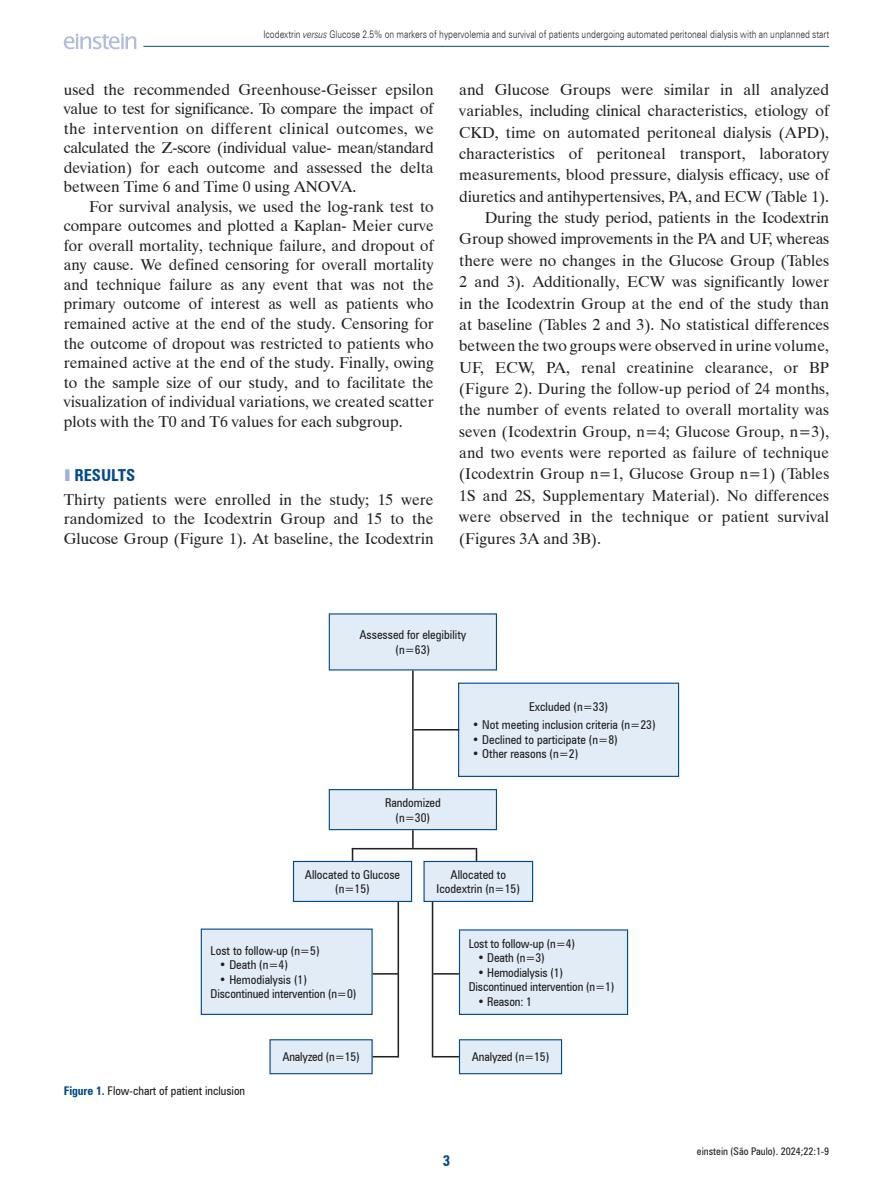
<style>
.page{position:relative;width:893px;height:1191px;background:#fff}
.page>*{position:absolute;margin:0;border:0;box-sizing:border-box;transform-origin:0 0}
.t1{font:700 condensed 16.5px "Zurich BT";color:#004a8b}
.t2{font:15.75px/19.5px "Dutch 801 BT";color:#231f20;text-align:justify}
.t3{font:15.75px "Dutch 801 BT";letter-spacing:-.02em;color:#231f20}
.t4{font:700 condensed 15px "Zurich BT";color:#004a8b}
.t5{font:condensed 12.15px/14.5px "Zurich BT";color:#231f20;text-align:center}
.t6{font:condensed 12px "Zurich BT";color:#231f20}
.t7{font:300 10.5px "Zurich BT";color:#231f20;scale:.8 1}
.t8{font:condensed 10.5px "Zurich BT";color:#231f20}
.s1{font-style:italic}
.s2{color:#a2b0d2}
.s3{font-weight:700}
.s4{font-weight:700;color:#004a8b}
</style>
<div class="page">
<svg style="left:64px;top:34px;width:72px;height:15px"></svg>
<hr style="left:143px;top:46px;width:686px;height:1px;background:#004a8b">
<div style="left:329px;top:614px;width:167px;height:56px;background:#e1ecf7"></div>
<div style="left:329px;top:789px;width:167px;height:40px;background:#e1ecf7"></div>
<div style="left:329px;top:789px;width:168px;height:41px;border:1px solid #004a8b"></div>
<div style="left:293px;top:861px;width:119px;height:40px;background:#e1ecf7"></div>
<div style="left:293px;top:861px;width:119px;height:41px;border:1px solid #004a8b"></div>
<div style="left:201px;top:929px;width:171px;height:85px;background:#e1ecf7"></div>
<div style="left:201px;top:928px;width:172px;height:87px;border:1px solid #004a8b"></div>
<div style="left:459px;top:930px;width:169px;height:84px;background:#e1ecf7"></div>
<div style="left:459px;top:929px;width:169px;height:86px;border:1px solid #004a8b"></div>
<div style="left:270px;top:1039px;width:102px;height:34px;background:#e1ecf7"></div>
<div style="left:269px;top:1039px;width:104px;height:35px;border:1px solid #004a8b"></div>
<div style="left:459px;top:1039px;width:102px;height:34px;background:#e1ecf7"></div>
<div style="left:459px;top:1039px;width:103px;height:35px;border:1px solid #004a8b"></div>
<div style="left:424px;top:861px;width:109px;height:40px;background:#e1ecf7"></div>
<div style="left:423px;top:861px;width:110px;height:41px;border:1px solid #004a8b"></div>
<div style="left:459px;top:683px;width:219px;height:93px;background:#e1ecf7"></div>
<div style="left:458px;top:682px;width:221px;height:95px;border:1px solid #004a8b"></div>
<hr style="left:412px;top:670px;width:2px;height:119px;background:#231f20">
<hr style="left:398px;top:902px;width:1px;height:155px;background:#231f20">
<hr style="left:432px;top:902px;width:1px;height:155px;background:#231f20">
<svg style="left:412px;top:830px;width:2px;height:18px"></svg>
<hr style="left:352px;top:848px;width:124px;height:1px;background:#231f20">
<svg style="left:352px;top:849px;width:1px;height:12px"></svg>
<svg style="left:373px;top:973px;width:25px;height:1px"></svg>
<svg style="left:433px;top:973px;width:26px;height:1px"></svg>
<svg style="left:373px;top:1056px;width:25px;height:1px"></svg>
<svg style="left:433px;top:1056px;width:26px;height:1px"></svg>
<svg style="left:476px;top:848px;width:1px;height:13px"></svg>
<hr style="left:414px;top:729px;width:45px;height:1px;background:#231f20">
<p class="t7" style="left:263px;top:28px;width:709px">Icodextrin <span class="s1">versus</span> Glucose 2.5% on markers of hypervolemia and survival of patients undergoing automated peritoneal dialysis with an unplanned start</p>
<p class="t2" style="left:64px;top:80px;width:371px">used the recommended Greenhouse-Geisser epsilon value to test for significance. To compare the impact of the intervention on different clinical outcomes, we calculated the Z-score (individual value- mean/standard deviation) for each outcome and assessed the delta between Time 6 and Time 0 using ANOVA.</p>
<p class="t2" style="left:64px;top:197px;width:371px;text-indent:26px">For survival analysis, we used the log-rank test to compare outcomes and plotted a Kaplan- Meier curve for overall mortality, technique failure, and dropout of any cause. We defined censoring for overall mortality and technique failure as any event that was not the primary outcome of interest as well as patients who remained active at the end of the study. Censoring for the outcome of dropout was restricted to patients who remained active at the end of the study. Finally, owing to the sample size of our study, and to facilitate the visualization of individual variations, we created scatter plots with the T0 and T6 values for each subgroup.</p>
<p class="t1" style="left:64px;top:465px;width:73px"><span class="s2">❚</span> RESULTS</p>
<p class="t2" style="left:64px;top:489px;width:371px">Thirty patients were enrolled in the study; 15 were randomized to the Icodextrin Group and 15 to the Glucose Group (Figure 1). At baseline, the Icodextrin</p>
<p class="t2" style="left:459px;top:80px;width:371px">and Glucose Groups were similar in all analyzed</p>
<p class="t2" style="left:459px;top:101px;width:371px">variables, including clinical characteristics, etiology of</p>
<p class="t2" style="left:459px;top:122px;width:371px">CKD, time on automated peritoneal dialysis (APD),</p>
<p class="t2" style="left:459px;top:144px;width:371px">characteristics of peritoneal transport, laboratory</p>
<p class="t2" style="left:459px;top:165px;width:371px">measurements, blood pressure, dialysis efficacy, use of</p>
<p class="t2" style="left:459px;top:186px;width:371px">diuretics and antihypertensives, PA, and ECW (Table 1).</p>
<p class="t2" style="left:485px;top:208px;width:346px">During the study period, patients in the Icodextrin</p>
<p class="t3" style="left:459px;top:229px;width:371px">Group showed improvements in the PA and UF, whereas</p>
<p class="t2" style="left:459px;top:250px;width:371px">there were no changes in the Glucose Group (Tables</p>
<p class="t2" style="left:459px;top:272px;width:371px">2 and 3). Additionally, ECW was significantly lower</p>
<p class="t2" style="left:459px;top:293px;width:371px">in the Icodextrin Group at the end of the study than</p>
<p class="t2" style="left:459px;top:314px;width:371px">at baseline (Tables 2 and 3). No statistical differences</p>
<p class="t2" style="left:459px;top:336px;width:371px">between the two groups were observed in urine volume,</p>
<p class="t2" style="left:459px;top:357px;width:371px">UF, ECW, PA, renal creatinine clearance, or BP</p>
<p class="t2" style="left:459px;top:379px;width:371px">(Figure 2). During the follow-up period of 24 months,</p>
<p class="t2" style="left:459px;top:400px;width:371px">the number of events related to overall mortality was</p>
<p class="t2" style="left:459px;top:421px;width:371px">seven (Icodextrin Group, n=4; Glucose Group, n=3),</p>
<p class="t2" style="left:459px;top:443px;width:371px">and two events were reported as failure of technique</p>
<p class="t2" style="left:459px;top:464px;width:371px">(Icodextrin Group n=1, Glucose Group n=1) (Tables</p>
<p class="t2" style="left:459px;top:485px;width:371px">1S and 2S, Supplementary Material). No differences</p>
<p class="t2" style="left:459px;top:507px;width:371px">were observed in the technique or patient survival</p>
<p class="t2" style="left:459px;top:528px;width:143px">(Figures 3A and 3B).</p>
<p class="t5" style="left:359px;top:627px;width:108px">Assessed for elegibility (n=63)</p>
<p class="t5" style="left:385px;top:795px;width:57px">Randomized (n=30)</p>
<p class="t5" style="left:529px;top:699px;width:81px">Excluded (n=33)</p>
<p class="t5" style="left:472px;top:717px;width:185px"><span class="s3">•</span> Not meeting inclusion criteria (n=23)</p>
<p class="t5" style="left:472px;top:732px;width:147px"><span class="s3">•</span> Declined to participate (n=8)</p>
<p class="t5" style="left:472px;top:746px;width:108px"><span class="s3">•</span> Other reasons (n=2)</p>
<p class="t5" style="left:305px;top:867px;width:97px">Allocated to Glucose (n=15)</p>
<p class="t5" style="left:211px;top:943px;width:110px">Lost to follow-up (n=5)</p>
<p class="t5" style="left:219px;top:957px;width:70px">• Death (n=4)</p>
<p class="t5" style="left:211px;top:972px;width:147px;text-align:left;text-indent:9px">• Hemodialysis (1)<br>Discontinued intervention (n=0)</p>
<p class="t5" style="left:437px;top:867px;width:85px">Allocated to<br>Icodextrin (n=15)</p>
<p class="t5" style="left:469px;top:936px;width:108px">Lost to follow-up (n=4)</p>
<p class="t5" style="left:477px;top:950px;width:69px">• Death (n=3)</p>
<p class="t5" style="left:469px;top:965px;width:147px;text-align:left;text-indent:9px">• Hemodialysis (1)<br>Discontinued intervention (n=1)</p>
<p class="t5" style="left:477px;top:994px;width:56px">• Reason: 1</p>
<p class="t6" style="left:64px;top:1083px;width:183px"><span class="s4">Figure 1.</span> Flow-chart of patient inclusion</p>
<p class="t5" style="left:282px;top:1049px;width:79px">Analyzed (n=15)</p>
<p class="t5" style="left:472px;top:1049px;width:79px">Analyzed (n=15)</p>
<p class="t4" style="left:443px;top:1151px;width:9px">3</p>
<p class="t8" style="left:697px;top:1144px;width:134px">einstein (São Paulo). 2024;22:1-9</p>
</div>
